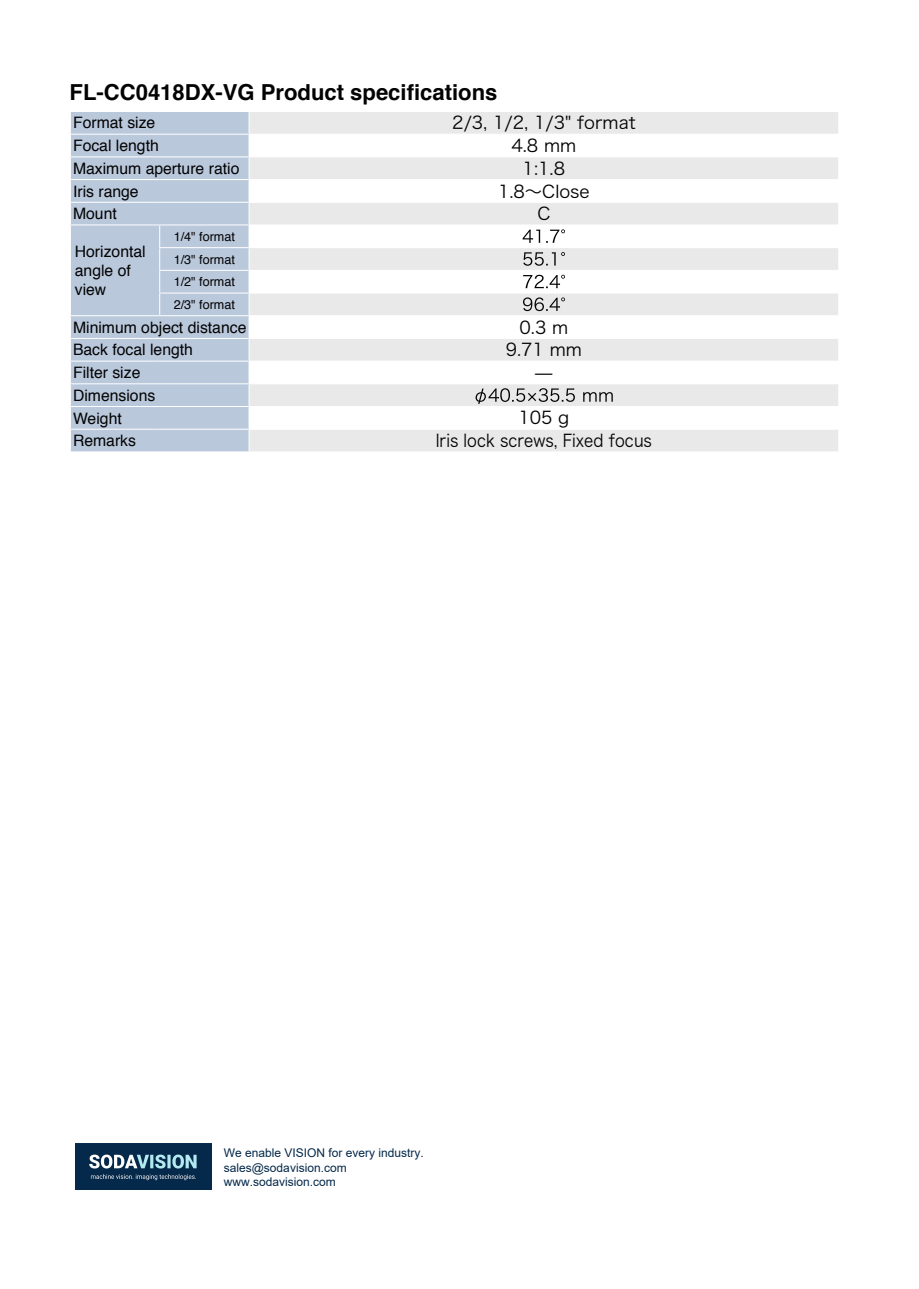
<style>
.page{position:relative;width:919px;height:1289px;background:#fff}
.page>*{position:absolute;margin:0;border:0;box-sizing:border-box;transform-origin:0 0}
.t1{font:700 22.05px "Helvetica";color:#030303}
.t2{font:17.4px "Hira Kaku Pro W3";color:#030303}
.t3{font:17.4px "Hira Kaku Pro W3";color:#030303;scale:.9 1}
.t4{font:15.75px/18.9px "Helvetica";color:#030303}
.t5{font:12.6px/22.6px "Helvetica";color:#030303;text-align:justify}
.t6{font:12px/14.4px "Arial";color:#05294a}
</style>
<div class="page">
<div style="left:71px;top:112px;width:178px;height:339px;background:#bac8dc"></div>
<div style="left:250px;top:112px;width:588px;height:339px;background:#eae9e9"></div>
<svg style="left:250px;top:134px;width:588px;height:295px"></svg>
<hr style="left:250px;top:134px;width:587px;height:1px;background:#fff">
<hr style="left:250px;top:156px;width:587px;height:1px;background:#fff">
<hr style="left:250px;top:179px;width:587px;height:1px;background:#fff">
<hr style="left:250px;top:202px;width:587px;height:1px;background:#fff">
<hr style="left:250px;top:224px;width:587px;height:1px;background:#fff">
<hr style="left:250px;top:247px;width:587px;height:1px;background:#fff">
<hr style="left:250px;top:270px;width:587px;height:1px;background:#fff">
<hr style="left:250px;top:293px;width:587px;height:1px;background:#fff">
<hr style="left:250px;top:315px;width:587px;height:1px;background:#fff">
<hr style="left:250px;top:338px;width:587px;height:1px;background:#fff">
<hr style="left:250px;top:361px;width:587px;height:1px;background:#fff">
<hr style="left:250px;top:383px;width:587px;height:1px;background:#fff">
<hr style="left:250px;top:406px;width:587px;height:1px;background:#fff">
<hr style="left:250px;top:429px;width:587px;height:1px;background:#fff">
<hr style="left:70px;top:134px;width:90px;height:1px;background:#fff">
<hr style="left:160px;top:134px;width:90px;height:1px;background:#fff">
<hr style="left:70px;top:156px;width:90px;height:1px;background:#fff">
<hr style="left:160px;top:156px;width:90px;height:1px;background:#fff">
<hr style="left:70px;top:179px;width:90px;height:1px;background:#fff">
<hr style="left:160px;top:179px;width:90px;height:1px;background:#fff">
<hr style="left:70px;top:202px;width:90px;height:1px;background:#fff">
<hr style="left:160px;top:202px;width:90px;height:1px;background:#fff">
<hr style="left:70px;top:224px;width:90px;height:1px;background:#fff">
<hr style="left:160px;top:224px;width:90px;height:1px;background:#fff">
<hr style="left:159px;top:247px;width:91px;height:1px;background:#fff">
<hr style="left:159px;top:270px;width:91px;height:1px;background:#fff">
<hr style="left:159px;top:293px;width:91px;height:1px;background:#fff">
<svg style="left:159px;top:226px;width:1px;height:89px"></svg>
<hr style="left:70px;top:315px;width:90px;height:1px;background:#fff">
<hr style="left:160px;top:315px;width:90px;height:1px;background:#fff">
<hr style="left:70px;top:338px;width:90px;height:1px;background:#fff">
<hr style="left:160px;top:338px;width:90px;height:1px;background:#fff">
<hr style="left:70px;top:361px;width:90px;height:1px;background:#fff">
<hr style="left:160px;top:361px;width:90px;height:1px;background:#fff">
<hr style="left:70px;top:383px;width:90px;height:1px;background:#fff">
<hr style="left:160px;top:383px;width:90px;height:1px;background:#fff">
<hr style="left:70px;top:406px;width:90px;height:1px;background:#fff">
<hr style="left:160px;top:406px;width:90px;height:1px;background:#fff">
<hr style="left:70px;top:429px;width:90px;height:1px;background:#fff">
<svg style="left:70px;top:112px;width:1px;height:318px"></svg>
<hr style="left:160px;top:429px;width:90px;height:1px;background:#fff">
<svg style="left:249px;top:112px;width:1px;height:294px"></svg>
<svg style="left:522px;top:229px;width:43px;height:14px"></svg>
<svg style="left:523px;top:252px;width:42px;height:14px"></svg>
<svg style="left:523px;top:275px;width:42px;height:13px"></svg>
<svg style="left:523px;top:297px;width:42px;height:14px"></svg>
<svg style="left:475px;top:388px;width:138px;height:16px;background:#bcbbbb"></svg>
<img style="left:75px;top:1143px;width:136px;height:45px">
<h1 class="t1" style="left:70px;top:74px;width:429px">FL-CC0418DX-VG Product specifications</h1>
<p class="t4" style="left:73px;top:114px;width:84px">Format size</p>
<p class="t2" style="left:452px;top:107px;width:185px">2/3, 1/2, 1/3" format</p>
<p class="t4" style="left:73px;top:137px;width:87px">Focal length</p>
<p class="t2" style="left:511px;top:130px;width:67px">4.8 mm</p>
<p class="t4" style="left:73px;top:159px;width:168px">Maximum aperture ratio</p>
<p class="t2" style="left:522px;top:153px;width:44px">1:1.8</p>
<p class="t4" style="left:73px;top:182px;width:67px">Iris range</p>
<p class="t2" style="left:498px;top:175px;width:93px">1.8～Close</p>
<p class="t4" style="left:73px;top:205px;width:45px">Mount</p>
<p class="t2" style="left:537px;top:198px;width:15px">C</p>
<p class="t4" style="left:75px;top:242px;width:72px">Horizontal angle of view</p>
<p class="t5" style="left:174px;top:225px;width:63px">1/4" format 1/3" format 1/2" format 2/3" format</p>
<p class="t4" style="left:73px;top:318px;width:175px">Minimum object distance</p>
<p class="t2" style="left:519px;top:311px;width:50px">0.3 m</p>
<p class="t4" style="left:73px;top:341px;width:121px">Back focal length</p>
<p class="t2" style="left:505px;top:334px;width:78px">9.71 mm</p>
<p class="t4" style="left:73px;top:363px;width:69px">Filter size</p>
<p class="t2" style="left:535px;top:357px;width:19px">̶</p>
<p class="t4" style="left:73px;top:384px;width:84px;line-height:22.6px">Dimensions<br>Weight</p>
<p class="t2" style="left:518px;top:402px;width:53px">105 g</p>
<p class="t4" style="left:73px;top:431px;width:64px">Remarks</p>
<p class="t3" style="left:436px;top:425px;width:242px">Iris lock screws, Fixed focus</p>
<p class="t6" style="left:224px;top:1145px;width:202px">We enable VISION for every industry. sales@sodavision.com www.sodavision.com</p>
</div>
